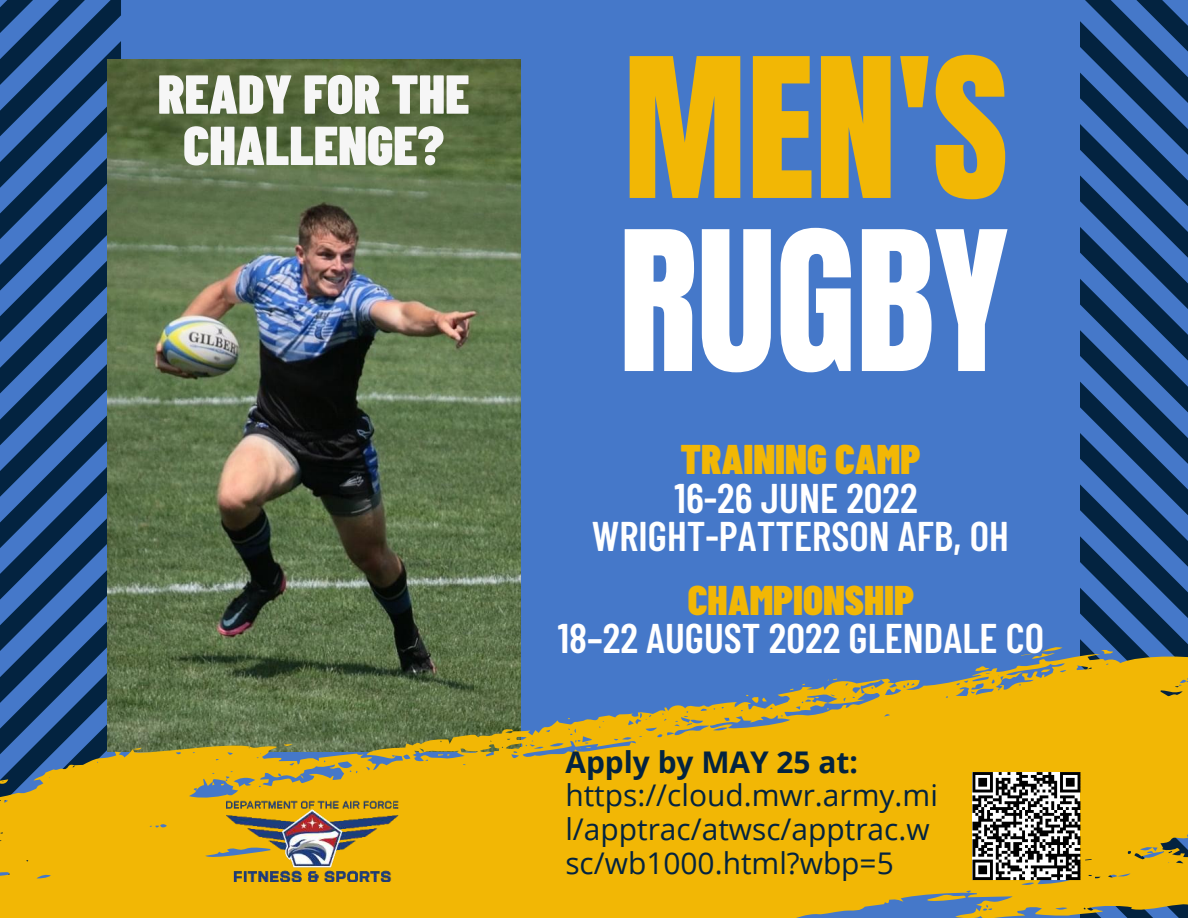
<style>
.page{position:relative;width:1188px;height:918px;background:#4578c9}
.page>*{position:absolute;margin:0;border:0;box-sizing:border-box;transform-origin:0 0}
.t1{font:165.15px "Anton";color:#f2b705}
.t2{font:165.15px "Anton";color:#fff}
.t3{font:900 54.75px/51.3px "Barlow Condensed";color:#f6f6f6;text-align:center}
.t4{font:600 41.4px/38.4px "Barlow Condensed";color:#fff;text-align:center}
.t5{font:900 41.4px "Barlow Condensed";color:#f2b705}
.t6{font:29.85px/33.8px "Open Sans";color:#032340}
.t7{font:700 29.85px "Open Sans";color:#032340}
</style>
<div class="page">
<svg style="left:0;top:0;width:121px;height:654px"></svg>
<img style="left:107px;top:60px;width:413px;height:594px">
<svg style="left:1081px;top:0;width:107px;height:654px"></svg>
<svg style="left:0;top:654px;width:1188px;height:264px;background:#c0a029"></svg>
<svg style="left:928px;top:894px;width:38px;height:8px"></svg>
<svg style="left:975px;top:664px;width:15px;height:7px"></svg>
<svg style="left:0;top:779px;width:8px;height:6px"></svg>
<svg style="left:1101px;top:649px;width:12px;height:6px"></svg>
<svg style="left:284px;top:744px;width:9px;height:3px"></svg>
<svg style="left:1021px;top:647px;width:42px;height:13px"></svg>
<svg style="left:133px;top:748px;width:9px;height:2px"></svg>
<svg style="left:746px;top:695px;width:21px;height:13px"></svg>
<svg style="left:828px;top:679px;width:9px;height:2px"></svg>
<svg style="left:300px;top:775px;width:3px;height:4px"></svg>
<svg style="left:212px;top:781px;width:3px;height:4px"></svg>
<svg style="left:580px;top:747px;width:11px;height:2px"></svg>
<svg style="left:438px;top:754px;width:12px;height:4px"></svg>
<svg style="left:1041px;top:668px;width:9px;height:5px"></svg>
<svg style="left:814px;top:696px;width:5px;height:3px"></svg>
<img style="left:227px;top:794px;width:173px;height:88px">
<svg style="left:972px;top:772px;width:108px;height:108px;background:#7b7b7b"></svg>
<h2 class="t3" style="left:158px;top:66px;width:313px">READY FOR THE<br>CHALLENGE?</h2>
<h1 class="t1" style="left:623px;top:44px;width:387px">MEN'S</h1>
<h1 class="t2" style="left:618px;top:217px;width:391px">RUGBY</h1>
<h3 class="t5" style="left:680px;top:430px;width:241px">TRAINING CAMP</h3>
<h3 class="t4" style="left:592px;top:476px;width:418px">16-26 JUNE 2022<br>WRIGHT-PATTERSON AFB, OH</h3>
<h3 class="t5" style="left:688px;top:571px;width:228px">CHAMPIONSHIP</h3>
<h3 class="t4" style="left:558px;top:616px;width:488px">18–22 AUGUST 2022 GLENDALE CO</h3>
<p class="t7" style="left:565px;top:741px;width:294px">Apply by MAY 25 at:</p>
<p class="t6" style="left:565px;top:778px;width:374px">https://cloud.mwr.army.mi l/apptrac/atwsc/apptrac.w sc/wb1000.html?wbp=5</p>
</div>
